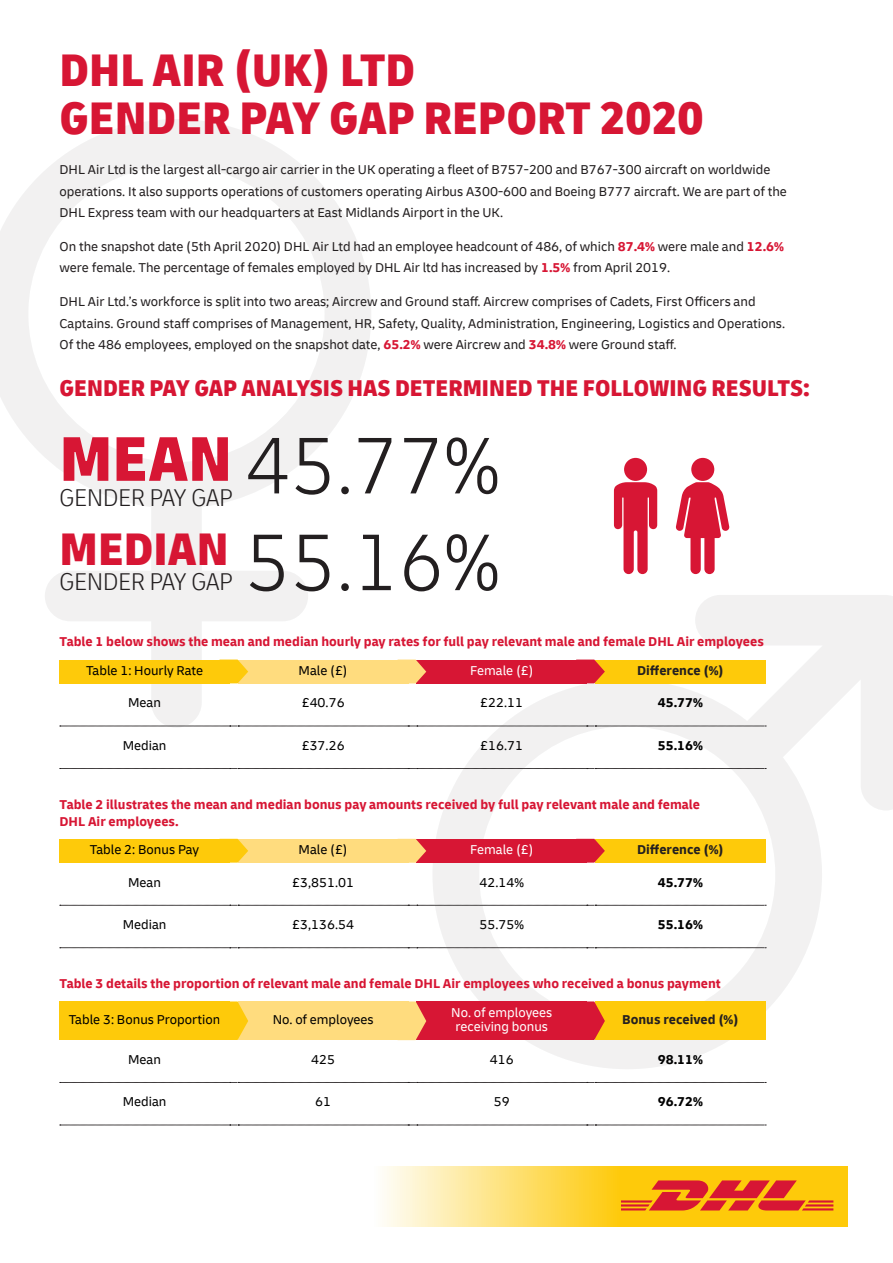
<style>
.page{position:relative;width:893px;height:1263px;background:#fff}
.page>*{position:absolute;margin:0;border:0;box-sizing:border-box;transform-origin:0 0}
._01_Headline_32pt__m{font:300 condensed 84px "Delivery";color:#231f20}
._01_Headline_32pt__m-2{font:900 condensed 66px "Delivery";color:#d71634}
._01_Headline_32pt__m-3{font:900 condensed 48px/48px "Delivery";color:#d71634}
._01_Headline_32pt__m-4{font:300 condensed 25.5px "Delivery";color:#231f20}
._01_Topic_header_16p{font:900 condensed 24px "Delivery";color:#d71634}
._03_Copy_text_9pt_5m{font:13.5px/21.3px "Delivery";color:#231f20}
._03_Copy_text_9pt_5m-2{font:700 13.5px/16.5px "Delivery";color:#d71634}
.t1{font:13.5px "Delivery";color:#000}
.t2{font:13.5px/14.5px "Delivery";color:#fff;text-align:center}
.t3{font:700 13.5px "Delivery";color:#231f20}
.t4{font:700 13.5px "Delivery";color:#000}
.s1{font-weight:700;color:#d71634}
</style>
<div class="page">
<svg style="left:0;top:119px;width:371px;height:608px"></svg>
<svg style="left:432px;top:595px;width:461px;height:474px"></svg>
<svg style="left:384px;top:1166px;width:463px;height:61px;background:#fdd957"></svg>
<svg style="left:621px;top:1180px;width:212px;height:30px;background:#e86820"></svg>
<div style="left:60px;top:659px;width:170px;height:24px;background:#feca0a"></div>
<div style="left:238px;top:659px;width:170px;height:24px;background:#ffdc7e"></div>
<div style="left:417px;top:659px;width:170px;height:24px;background:#d71634"></div>
<div style="left:595px;top:659px;width:170px;height:24px;background:#feca0a"></div>
<svg style="left:60px;top:726px;width:706px;height:1px"></svg>
<svg style="left:60px;top:768px;width:706px;height:1px"></svg>
<div style="left:60px;top:839px;width:170px;height:24px;background:#feca0a"></div>
<div style="left:238px;top:839px;width:170px;height:24px;background:#ffdc7e"></div>
<div style="left:417px;top:839px;width:170px;height:24px;background:#d71634"></div>
<div style="left:595px;top:839px;width:170px;height:24px;background:#feca0a"></div>
<svg style="left:60px;top:905px;width:706px;height:1px"></svg>
<svg style="left:60px;top:947px;width:706px;height:1px"></svg>
<div style="left:60px;top:1001px;width:170px;height:39px;background:#feca0a"></div>
<div style="left:238px;top:1001px;width:170px;height:39px;background:#ffdc7e"></div>
<div style="left:417px;top:1001px;width:170px;height:39px;background:#d71634"></div>
<div style="left:595px;top:1001px;width:170px;height:39px;background:#feca0a"></div>
<svg style="left:60px;top:1082px;width:706px;height:1px"></svg>
<svg style="left:60px;top:1125px;width:706px;height:1px"></svg>
<svg style="left:220px;top:659px;width:28px;height:24px"></svg>
<svg style="left:230px;top:839px;width:18px;height:24px"></svg>
<svg style="left:230px;top:1001px;width:18px;height:39px"></svg>
<svg style="left:398px;top:659px;width:28px;height:24px"></svg>
<svg style="left:408px;top:839px;width:18px;height:24px"></svg>
<svg style="left:408px;top:1001px;width:18px;height:39px"></svg>
<svg style="left:576px;top:659px;width:29px;height:24px"></svg>
<svg style="left:587px;top:839px;width:18px;height:24px"></svg>
<svg style="left:587px;top:1001px;width:18px;height:39px"></svg>
<div style="left:624px;top:458px;width:23px;height:23px;background:#d71634;border-radius:50%"></div>
<svg style="left:614px;top:482px;width:43px;height:92px"></svg>
<div style="left:691px;top:458px;width:23px;height:23px;background:#d71634;border-radius:50%"></div>
<svg style="left:676px;top:482px;width:54px;height:92px"></svg>
<p class="_01_Headline_32pt__m-3" style="left:60px;top:45px;width:646px">DHL AIR (UK) LTD<br>GENDER PAY GAP REPORT 2020</p>
<p class="_03_Copy_text_9pt_5m" style="left:60px;top:159px;width:729px">DHL Air Ltd is the largest all-cargo air carrier in the UK operating a fleet of B757-200 and B767-300 aircraft on worldwide operations. It also supports operations of customers operating Airbus A300-600 and Boeing B777 aircraft. We are part of the<br>DHL Express team with our headquarters at East Midlands Airport in the UK.</p>
<p class="_03_Copy_text_9pt_5m" style="left:60px;top:236px;width:726px">On the snapshot date (5th April 2020) DHL Air Ltd had an employee headcount of 486, of which <span class="s1">87.4%</span> were male and <span class="s1">12.6% </span>were female. The percentage of females employed by DHL Air ltd has increased by <span class="s1">1.5%</span> from April 2019.</p>
<p class="_03_Copy_text_9pt_5m" style="left:60px;top:291px;width:727px">DHL Air Ltd.’s workforce is split into two areas; Aircrew and Ground staff. Aircrew comprises of Cadets, First Officers and<br>Captains. Ground staff comprises of Management, HR, Safety, Quality, Administration, Engineering, Logistics and Operations.<br>Of the 486 employees, employed on the snapshot date, <span class="s1">65.2%</span> were Aircrew and <span class="s1">34.8%</span> were Ground staff.</p>
<p class="_01_Topic_header_16p" style="left:60px;top:374px;width:752px">GENDER PAY GAP ANALYSIS HAS DETERMINED THE FOLLOWING RESULTS:</p>
<p class="_01_Headline_32pt__m-2" style="left:60px;top:419px;width:174px">MEAN</p>
<p class="_01_Headline_32pt__m-4" style="left:60px;top:480px;width:175px">GENDER PAY GAP</p>
<p class="_01_Headline_32pt__m-3" style="left:60px;top:524px;width:171px">MEDIAN</p>
<p class="_01_Headline_32pt__m-4" style="left:60px;top:565px;width:175px">GENDER PAY GAP</p>
<p class="_01_Headline_32pt__m" style="left:246px;top:409px;width:256px">45.77%</p>
<p class="_01_Headline_32pt__m" style="left:246px;top:505px;width:256px">55.16%</p>
<p class="_03_Copy_text_9pt_5m-2" style="left:60px;top:633px;width:706px">Table 1 below shows the mean and median hourly pay rates for full pay relevant male and female DHL Air employees</p>
<p class="t1" style="left:86px;top:662px;width:119px">Table 1: Hourly Rate</p>
<p class="t1" style="left:299px;top:662px;width:51px">Male (£)</p>
<p class="t2" style="left:470px;top:663px;width:65px">Female (£)</p>
<p class="t3" style="left:637px;top:662px;width:88px">Difference (%)</p>
<p class="t1" style="left:128px;top:695px;width:34px">Mean</p>
<p class="t1" style="left:302px;top:695px;width:44px">£40.76</p>
<p class="t1" style="left:480px;top:695px;width:44px">£22.11</p>
<p class="t4" style="left:658px;top:695px;width:47px">45.77%</p>
<p class="t1" style="left:123px;top:737px;width:45px">Median</p>
<p class="t1" style="left:302px;top:737px;width:44px">£37.26</p>
<p class="t1" style="left:480px;top:737px;width:44px">£16.71</p>
<p class="t4" style="left:658px;top:737px;width:47px">55.16%</p>
<p class="_03_Copy_text_9pt_5m-2" style="left:60px;top:796px;width:642px">Table 2 illustrates the mean and median bonus pay amounts received by full pay relevant male and female<br>DHL Air employees.</p>
<p class="t1" style="left:90px;top:842px;width:111px">Table 2: Bonus Pay</p>
<p class="t1" style="left:299px;top:842px;width:51px">Male (£)</p>
<p class="t2" style="left:470px;top:842px;width:65px">Female (£)</p>
<p class="t3" style="left:637px;top:842px;width:88px">Difference (%)</p>
<p class="t1" style="left:128px;top:874px;width:34px">Mean</p>
<p class="t1" style="left:292px;top:874px;width:63px">£3,851.01</p>
<p class="t1" style="left:480px;top:874px;width:46px">42.14%</p>
<p class="t4" style="left:658px;top:874px;width:47px">45.77%</p>
<p class="t1" style="left:123px;top:916px;width:45px">Median</p>
<p class="t1" style="left:292px;top:916px;width:63px">£3,136.54</p>
<p class="t1" style="left:480px;top:916px;width:46px">55.75%</p>
<p class="t4" style="left:658px;top:916px;width:47px">55.16%</p>
<p class="_03_Copy_text_9pt_5m-2" style="left:60px;top:974px;width:663px">Table 3 details the proportion of relevant male and female DHL Air employees who received a bonus payment</p>
<p class="t1" style="left:69px;top:1011px;width:153px">Table 3: Bonus Proportion</p>
<p class="t1" style="left:273px;top:1011px;width:102px">No. of employees</p>
<p class="t2" style="left:451px;top:1005px;width:102px">No. of employees receiving bonus</p>
<p class="t3" style="left:622px;top:1011px;width:118px">Bonus received (%)</p>
<p class="t1" style="left:128px;top:1051px;width:34px">Mean</p>
<p class="t1" style="left:311px;top:1051px;width:25px">425</p>
<p class="t1" style="left:490px;top:1051px;width:25px">416</p>
<p class="t4" style="left:658px;top:1051px;width:47px">98.11%</p>
<p class="t1" style="left:123px;top:1094px;width:45px">Median</p>
<p class="t1" style="left:315px;top:1094px;width:17px">61</p>
<p class="t1" style="left:494px;top:1094px;width:17px">59</p>
<p class="t4" style="left:658px;top:1094px;width:47px">96.72%</p>
</div>
